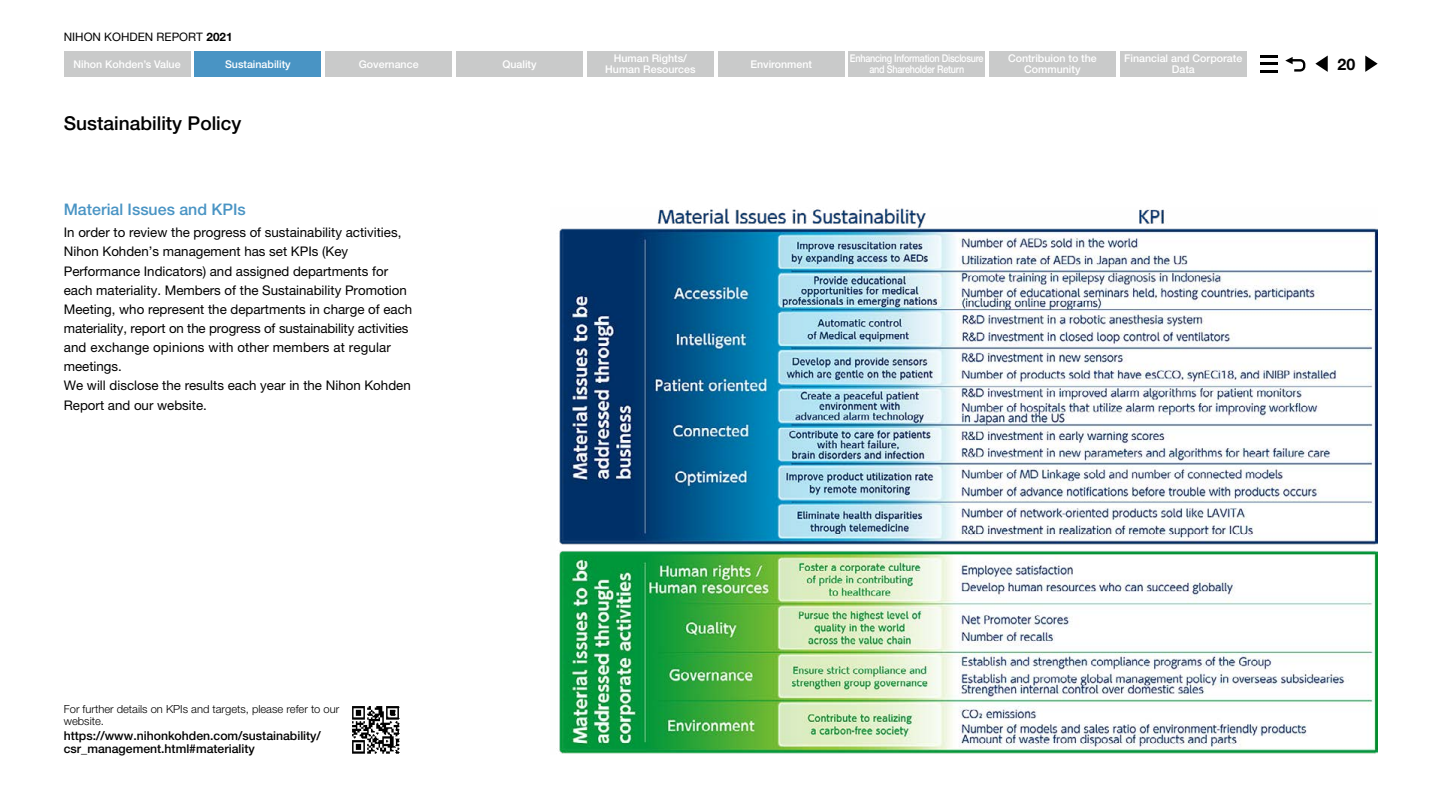
<style>
.page{position:relative;width:1438px;height:808px;background:#fff}
.page>*{position:absolute;margin:0;border:0;box-sizing:border-box;transform-origin:0 0}
.EN_大見出し_2{font:500 19.2px "Helvetica Neue LT Pro";color:#000}
.EN_見出し{font:500 15.9px "Helvetica Neue LT Pro";color:#4994c4}
.t1{font:700 15.9px "Helvetica Neue LT Pro";color:#000}
.EN_本文{font:13.35px/19.2px "Helvetica Neue LT Pro";color:#000}
.EN_URL{font:500 12.15px/12.8px "Helvetica Neue";color:#000}
.t2{font:11.7px "Helvetica Neue LT Pro";color:#000}
.EN_cap{font:300 11.1px/12.8px "Helvetica Neue LT Pro";color:#000}
.t3{font:500 10.65px/10.6px "Helvetica Neue LT Pro";color:#fff;text-align:center}
.t4{font:500 10.65px/10.6px "Helvetica Neue LT Pro";letter-spacing:-.025em;color:#fff;text-align:center;scale:.85 1}
.s1{font-family:"Helvetica Neue";font-weight:700}
</style>
<div class="page">
<img style="left:559px;top:208px;width:817px;height:546px">
<img style="left:352px;top:706px;width:48px;height:48px">
<svg style="left:1315px;top:56px;width:12px;height:16px"></svg>
<svg style="left:1365px;top:56px;width:12px;height:16px"></svg>
<hr style="left:1260px;top:55px;width:17px;height:3px;background:#000">
<hr style="left:1260px;top:70px;width:17px;height:3px;background:#000">
<svg style="left:1260px;top:63px;width:17px;height:2px"></svg>
<svg style="left:1285px;top:57px;width:21px;height:15px"></svg>
<div style="left:195px;top:51px;width:126px;height:26px;background:#4994c4"></div>
<div style="left:64px;top:51px;width:126px;height:26px;background:#c9caca"></div>
<div style="left:718px;top:51px;width:126px;height:26px;background:#c9caca"></div>
<div style="left:456px;top:51px;width:127px;height:26px;background:#c9caca"></div>
<div style="left:848px;top:51px;width:136px;height:26px;background:#c9caca"></div>
<div style="left:325px;top:51px;width:127px;height:26px;background:#c9caca"></div>
<div style="left:989px;top:51px;width:126px;height:25px;background:#c9caca"></div>
<div style="left:1119px;top:51px;width:127px;height:25px;background:#c9caca"></div>
<div style="left:587px;top:51px;width:126px;height:25px;background:#c9caca"></div>
<p class="t2" style="left:64px;top:29px;width:170px">NIHON KOHDEN REPORT <span class="s1">2021</span></p>
<p class="t3" style="left:74px;top:58px;width:108px">Nihon Kohden’s Value</p>
<p class="t3" style="left:225px;top:58px;width:67px">Sustainability</p>
<p class="t3" style="left:502px;top:58px;width:36px">Quality</p>
<p class="t3" style="left:750px;top:58px;width:63px">Environment</p>
<p class="t1" style="left:1337px;top:54px;width:19px">20</p>
<p class="t3" style="left:359px;top:58px;width:61px">Governance</p>
<p class="t3" style="left:1007px;top:53px;width:90px">Contribuion to the<br>Community</p>
<p class="t3" style="left:1124px;top:53px;width:119px">Financial and Corporate<br>Data</p>
<p class="t3" style="left:605px;top:53px;width:92px">Human Rights/<br>Human Resources</p>
<p class="t4" style="left:849px;top:53px;width:159px">Enhancing Information Disclosure and Shareholder Return</p>
<p class="EN_大見出し_2" style="left:64px;top:111px;width:179px">Sustainability Policy</p>
<p class="EN_見出し" style="left:64px;top:200px;width:183px">Material Issues and KPIs</p>
<p class="EN_本文" style="left:64px;top:223px;width:350px">In order to review the progress of sustainability activities, Nihon Kohden’s management has set KPIs (Key Performance Indicators) and assigned departments for each materiality. Members of the Sustainability Promotion Meeting, who represent the departments in charge of each materiality, report on the progress of sustainability activities and exchange opinions with other members at regular meetings.</p>
<p class="EN_本文" style="left:64px;top:376px;width:348px">We will disclose the results each year in the Nihon Kohden<br>Report and our website.</p>
<p class="EN_cap" style="left:64px;top:702px;width:277px">For further details on KPIs and targets, please refer to our website.</p>
<p class="EN_URL" style="left:64px;top:729px;width:259px">https://www.nihonkohden.com/sustainability/ csr_management.html#materiality</p>
</div>
